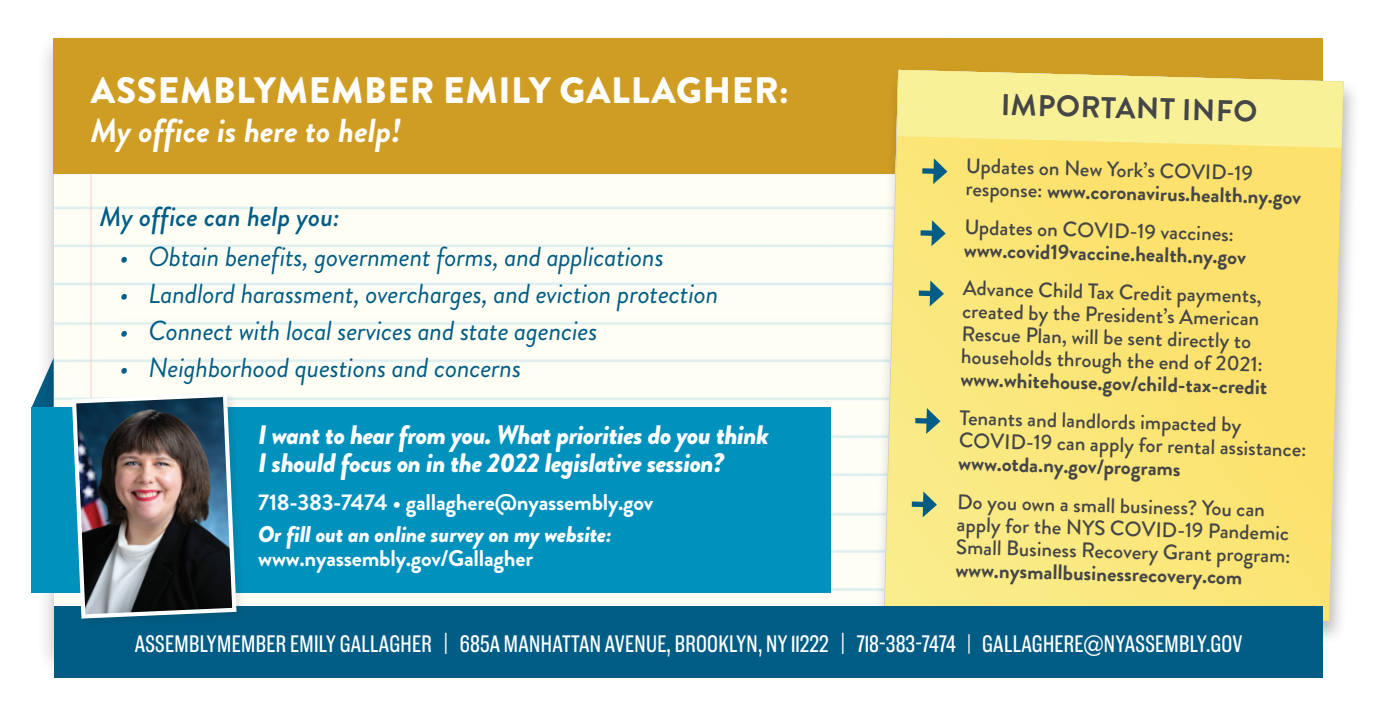
<style>
.page{position:relative;width:1386px;height:709px;background:#fff}
.page>*{position:absolute;margin:0;border:0;box-sizing:border-box;transform-origin:0 0}
.t1{font:900 36.75px "Brandon Grotesque";letter-spacing:.02em;color:#fff}
.t2{font:italic 700 33.25px "Brandon Grotesque";color:#fff}
.t3{font:700 29.93px "Brandon Grotesque";color:#454647}
.t4{font:italic 27.47px "Brandon Grotesque";letter-spacing:-.01em;color:#015d85}
.t5{font:italic 500 27.47px "Brandon Grotesque";color:#015d85}
.t6{font:italic 900 26.78px/28px "Brandon Grotesque";letter-spacing:-.02em;color:#fff}
.t7{font:24.5px "Americane Cond";letter-spacing:.015em;color:#fff}
.t8{font:700 22.75px "Brandon Grotesque";letter-spacing:-.01em;color:#fff}
.t9{font:italic 900 22.75px "Brandon Grotesque";letter-spacing:-.01em;color:#fff}
.t10{font:500 21px/22.8px "Brandon Grotesque";color:#454647}
.t11{font:700 21px "Brandon Grotesque";color:#454647}
.s1{font-weight:700}
.s2{font-size:22.75px}
</style>
<div class="page">
<svg style="left:32px;top:397px;width:4px;height:10px"></svg>
<div style="left:36px;top:32px;width:933px;height:645px;background:#231f20;opacity:.31"></div>
<img style="left:54px;top:174px;width:821px;height:432px">
<div style="left:54px;top:38px;width:1269px;height:136px;background:#cf9d23"></div>
<div style="left:875px;top:67px;width:485px;height:578px;background:#231f20;opacity:.3"></div>
<svg style="left:885px;top:70px;width:458px;height:551px;background:#fae479"></svg>
<svg style="left:897px;top:70px;width:446px;height:78px;background:#f5ea8e"></svg>
<div style="left:922px;top:168px;width:16px;height:6px;background:#015d85"></div>
<svg style="left:933px;top:158px;width:14px;height:26px"></svg>
<div style="left:921px;top:230px;width:16px;height:6px;background:#015d85"></div>
<svg style="left:931px;top:220px;width:15px;height:26px"></svg>
<div style="left:919px;top:290px;width:16px;height:6px;background:#015d85"></div>
<svg style="left:930px;top:280px;width:14px;height:26px"></svg>
<div style="left:915px;top:418px;width:16px;height:6px;background:#015d85"></div>
<svg style="left:926px;top:408px;width:14px;height:26px"></svg>
<div style="left:912px;top:501px;width:16px;height:6px;background:#015d85"></div>
<svg style="left:923px;top:491px;width:14px;height:26px"></svg>
<div style="left:54px;top:606px;width:1269px;height:71px;background:#015d85"></div>
<div style="left:32px;top:407px;width:799px;height:186px;background:#0091bd"></div>
<div style="left:69px;top:390px;width:178px;height:239px;background:#231f20;opacity:.12"></div>
<img style="left:70px;top:390px;width:169px;height:231px">
<h1 class="t1" style="left:91px;top:64px;width:699px">ASSEMBLYMEMBER EMILY GALLAGHER:</h1>
<h2 class="t2" style="left:91px;top:107px;width:312px">My office is here to help!</h2>
<h3 class="t5" style="left:100px;top:197px;width:241px">My office can help you:</h3>
<h3 class="t4" style="left:120px;top:238px;width:545px">• Obtain benefits, government forms, and applications</h3>
<h3 class="t4" style="left:120px;top:275px;width:600px">• Landlord harassment, overcharges, and eviction protection</h3>
<h3 class="t4" style="left:120px;top:312px;width:479px">• Connect with local services and state agencies</h3>
<h3 class="t4" style="left:120px;top:349px;width:403px">• Neighborhood questions and concerns</h3>
<p class="t6" style="left:258px;top:420px;width:512px">I want to hear from you. What priorities do you think<br>I should focus on in the 2022 legislative session?</p>
<p class="t8" style="left:258px;top:486px;width:397px">718-383-7474 • gallaghere@nyassembly.gov</p>
<p class="t9" style="left:258px;top:517px;width:355px">Or fill out an online survey on my website:</p>
<p class="t8" style="left:258px;top:542px;width:276px">www.nyassembly.gov/Gallagher</p>
<h3 class="t3" style="left:1001px;top:85px;width:258px;rotate:1deg">IMPORTANT INFO</h3>
<p class="t10" style="left:966px;top:155px;width:337px;line-height:23.3px;rotate:1deg">Updates on New York’s COVID-19 response: <span class="s1">www.coronavirus.health.ny.gov</span></p>
<p class="t10" style="left:965px;top:217px;width:271px;rotate:1deg">Updates on COVID-19 vaccines:</p>
<p class="t11" style="left:964px;top:236px;width:284px;rotate:1deg">www.covid19vaccine.health.ny.gov</p>
<p class="t10" style="left:962px;top:278px;width:303px;rotate:1deg">Advance Child Tax Credit payments, created by the President’s American Rescue Plan, will be sent directly to households through the end of 2021:</p>
<p class="t11" style="left:961px;top:365px;width:308px;rotate:1deg">www.whitehouse.gov/child-tax-credit</p>
<p class="t10" style="left:959px;top:407px;width:349px;line-height:23.3px;rotate:1deg">Tenants and landlords impacted by<br>COVID-19 can apply for rental assistance:</p>
<p class="t11" style="left:959px;top:449px;width:224px;rotate:1deg">www.otda.ny.gov/programs</p>
<p class="t10" style="left:957px;top:492px;width:336px;rotate:1deg">Do you own a small business? You can apply for the NYS COVID-19 Pandemic<br>Small Business Recovery Grant program:</p>
<p class="t11" style="left:956px;top:556px;width:288px;rotate:1deg">www.nysmallbusinessrecovery.com</p>
<p class="t7" style="left:135px;top:629px;width:1109px">ASSEMBLYMEMBER EMILY GALLAGHER | 685A MANHATTAN AVENUE, BROOKLYN, NY 11222 | 718-383-7474 <span class="s2">|</span> GALLAGHERE@NYASSEMBLY.GOV</p>
</div>
